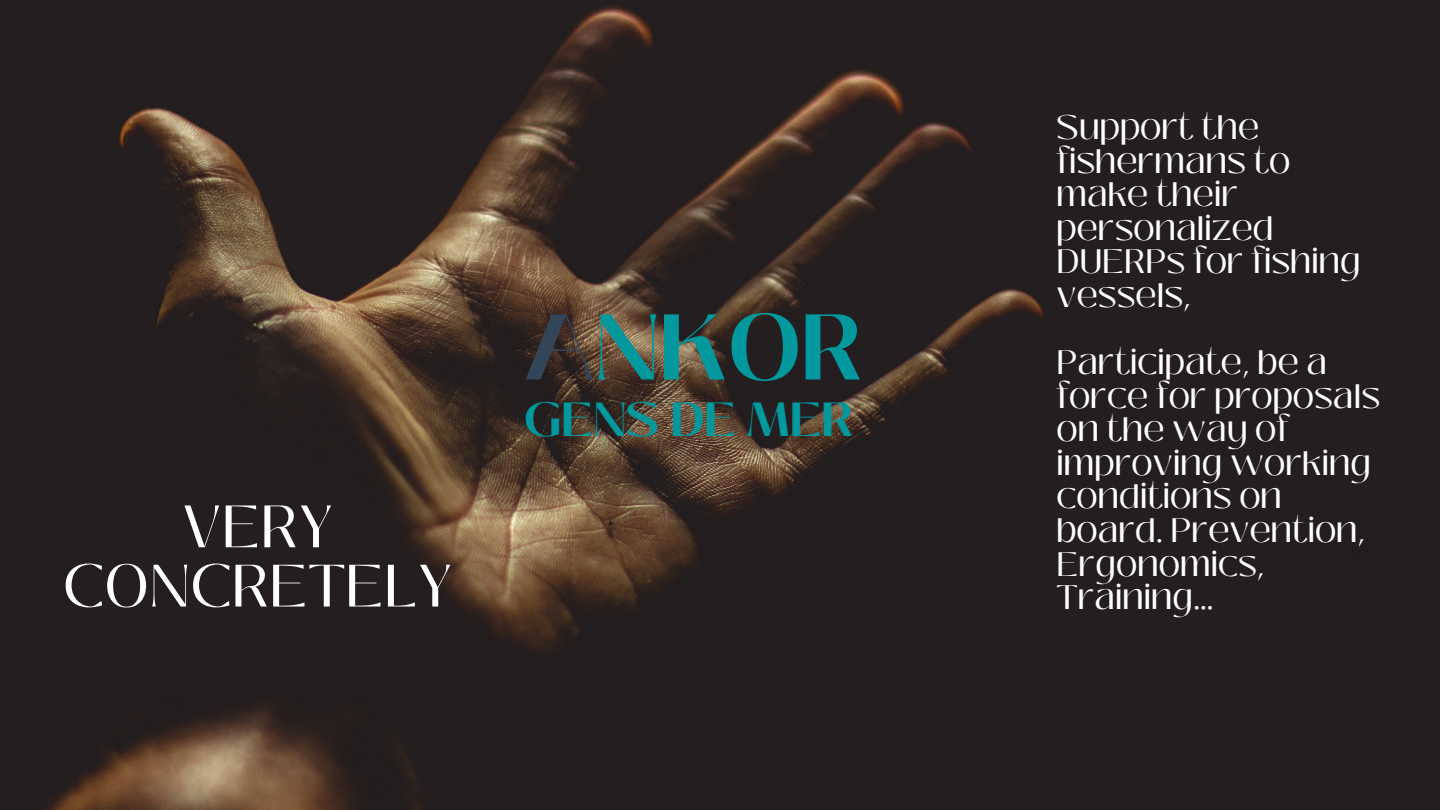
<style>
.page{position:relative;width:1440px;height:810px;background:#fff}
.page>*{position:absolute;margin:0;border:0;box-sizing:border-box;transform-origin:0 0}
.t1{font:700 92.7px "Black Mango";color:#03989e}
.t2{font:59.5px/59.2px "Black Mango";color:#fff;text-align:center}
.t3{font:700 47.7px "Black Mango";color:#03989e}
.t4{font:33.8px/33.6px "Black Mango";color:#fff}
.s1{color:#334558}
</style>
<div class="page">
<img style="left:0;top:0;width:1440px;height:810px">
<div style="left:24px;top:0;width:351px;height:64px;background:#241e20"></div>
<p class="t2" style="left:63px;top:497px;width:391px">VERY<br>CONCRETELY</p>
<p class="t1" style="left:524px;top:278px;width:340px"><span class="s1">A</span>NKOR</p>
<p class="t3" style="left:524px;top:384px;width:331px">GENS DE MER</p>
<p class="t4" style="left:1057px;top:111px;width:306px">Support the fishermans to make their personalized<br>DUERPs for fishing vessels,</p>
<p class="t4" style="left:1057px;top:346px;width:325px">Participate, be a force for proposals on the way of improving working conditions on board. Prevention,<br>Ergonomics,<br>Training...</p>
</div>
